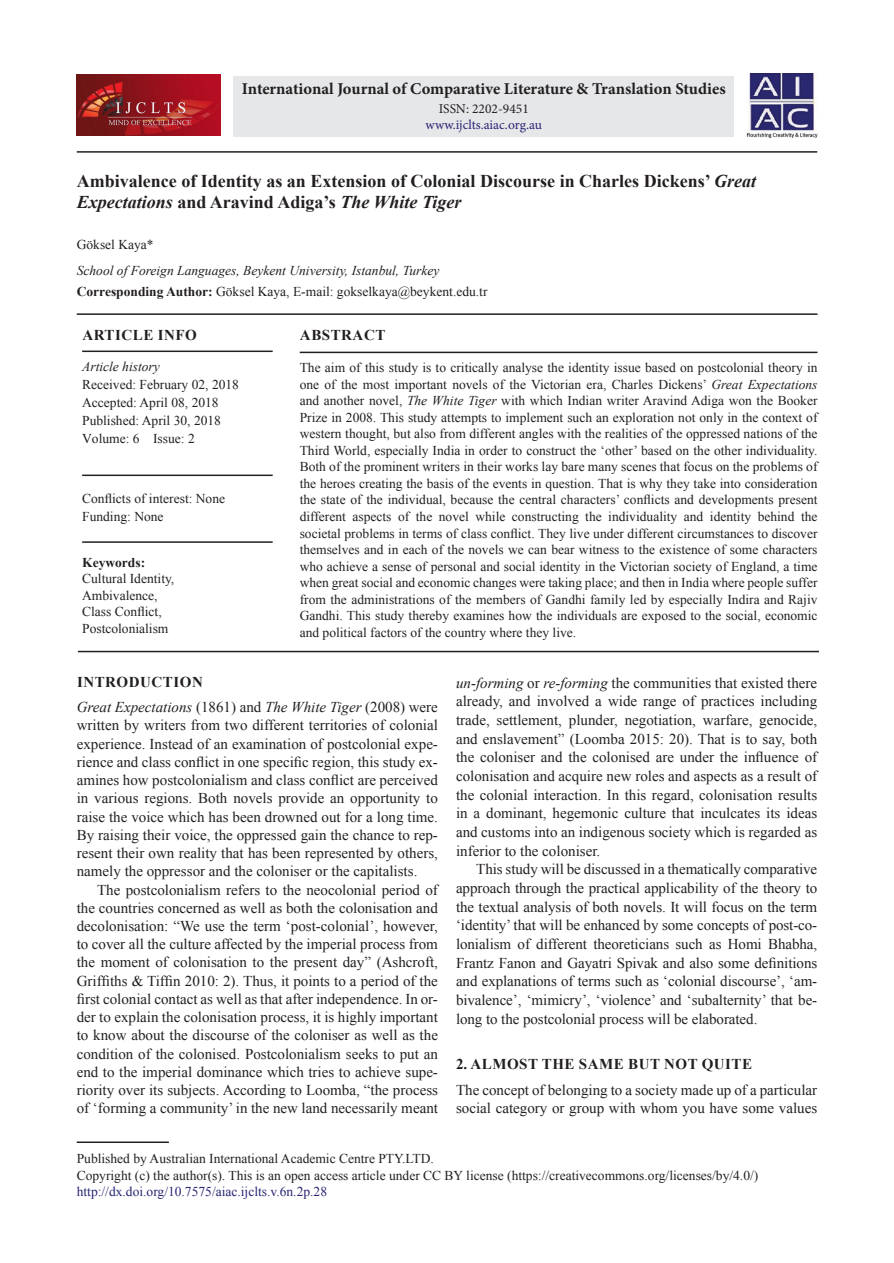
<style>
.page{position:relative;width:894px;height:1263px;background:#fff}
.page>*{position:absolute;margin:0;border:0;box-sizing:border-box;transform-origin:0 0}
.AT{font:700 18px/21px "Times New Roman";color:#231f20}
.J_Name{font:700 16.5px "Minion Pro";letter-spacing:-.005em;color:#231f20}
.TX{font:15px/18.6px "Times New Roman";color:#231f20;text-align:justify}
.TXFL{font:15px/18.3px "Times New Roman";color:#231f20;text-align:justify}
.ART_INFO{font:700 15px "Times New Roman";letter-spacing:.035em;color:#231f20}
.ABSH{font:700 15px "Times New Roman";letter-spacing:.035em;color:#231f20}
.ABS{font:13.5px/16.5px "Times New Roman";color:#231f20;text-align:justify}
.PUB_Details{font:13.5px/16.5px "Times New Roman";color:#231f20}
.HIS{font:13.5px/18px "Times New Roman";color:#231f20}
.KWD{font:13.5px/16.5px "Times New Roman";color:#231f20}
.ADD{font:13.5px "Times New Roman";color:#231f20}
.AFF{font:italic 13.5px "Times New Roman";color:#231f20}
.HIS_1{font:13.5px/18px "Times New Roman";color:#231f20}
.ISSN_Web{font:13.5px "Minion Pro";letter-spacing:-.005em;color:#282574}
.ISSN_Num{font:13.5px "Minion Pro";color:#231f20}
.AU{font:13.5px "Times New Roman";color:#231f20}
.s1{font-style:italic}
.s2{font-weight:700}
.s3{color:#282574}
</style>
<div class="page">
<hr style="left:77px;top:151px;width:739px;height:2px;background:#231f20">
<hr style="left:77px;top:313px;width:740px;height:2px;background:#231f20">
<hr style="left:299px;top:352px;width:518px;height:1px;background:#231f20">
<hr style="left:77px;top:1141px;width:92px;height:2px;background:#231f20">
<div style="left:233px;top:76px;width:500px;height:60px;background:#e6e7e9"></div>
<img style="left:746px;top:73px;width:70px;height:65px">
<img style="left:77px;top:74px;width:144px;height:61px">
<hr style="left:82px;top:350px;width:190px;height:2px;background:#231f20">
<hr style="left:82px;top:474px;width:190px;height:2px;background:#231f20">
<hr style="left:82px;top:541px;width:190px;height:2px;background:#231f20">
<hr style="left:78px;top:651px;width:740px;height:1px;background:#231f20">
<p class="J_Name" style="left:242px;top:77px;width:485px">International Journal of Comparative Literature &amp; Translation Studies</p>
<p class="ISSN_Num" style="left:438px;top:99px;width:92px">ISSN: 2202-9451</p>
<p class="ISSN_Web" style="left:425px;top:116px;width:118px">www.ijclts.aiac.org.au</p>
<p class="AT" style="left:77px;top:170px;width:680px">Ambivalence of Identity as an Extension of Colonial Discourse in Charles Dickens’ <span class="s1">Great<br>Expectations</span> and Aravind Adiga’s <span class="s1">The White Tiger</span></p>
<p class="AU" style="left:77px;top:235px;width:78px">Göksel Kaya*</p>
<p class="AFF" style="left:77px;top:261px;width:364px">School of Foreign Languages, Beykent University, Istanbul, Turkey</p>
<p class="ADD" style="left:77px;top:282px;width:412px"><span class="s2">Corresponding Author:</span> Göksel Kaya, E-mail: gokselkaya@beykent.edu.tr</p>
<p class="ABSH" style="left:300px;top:324px;width:87px">ABSTRACT</p>
<p class="ABS" style="left:299px;top:359px;width:519px">The aim of this study is to critically analyse the identity issue based on postcolonial theory in one of the most important novels of the Victorian era, Charles Dickens’ <span class="s1">Great Expectations </span>and another novel, <span class="s1">The White Tiger</span> with which Indian writer Aravind Adiga won the Booker Prize in 2008. This study attempts to implement such an exploration not only in the context of western thought, but also from different angles with the realities of the oppressed nations of the Third World, especially India in order to construct the ‘other’ based on the other individuality.<br>Both of the prominent writers in their works lay bare many scenes that focus on the problems of the heroes creating the basis of the events in question. That is why they take into consideration the state of the individual, because the central characters’ conflicts and developments present different aspects of the novel while constructing the individuality and identity behind the societal problems in terms of class conflict. They live under different circumstances to discover themselves and in each of the novels we can bear witness to the existence of some characters who achieve a sense of personal and social identity in the Victorian society of England, a time when great social and economic changes were taking place; and then in India where people suffer from the administrations of the members of Gandhi family led by especially Indira and Rajiv Gandhi. This study thereby examines how the individuals are exposed to the social, economic and political factors of the country where they live.</p>
<h1 class="ART_INFO" style="left:77px;top:671px;width:127px">INTRODUCTION</h1>
<p class="TXFL" style="left:77px;top:697px;width:362px"><span class="s1">Great Expectations</span> (1861) and <span class="s1">The White Tiger</span> (2008) were written by writers from two different territories of colonial experience. Instead of an examination of postcolonial expe&shy;rience and class conflict in one specific region, this study ex&shy;amines how postcolonialism and class conflict are perceived in various regions. Both novels provide an opportunity to raise the voice which has been drowned out for a long time.<br>By raising their voice, the oppressed gain the chance to rep&shy;resent their own reality that has been represented by others, namely the oppressor and the coloniser or the capitalists.</p>
<p class="TX" style="left:77px;top:880px;width:362px;text-indent:20px">The postcolonialism refers to the neocolonial period of the countries concerned as well as both the colonisation and decolonisation: “We use the term ‘post-colonial’, however, to cover all the culture affected by the imperial process from the moment of colonisation to the present day” (Ashcroft, Griffiths &amp; Tiffin 2010: 2). Thus, it points to a period of the first colonial contact as well as that after independence. In or&shy;der to explain the colonisation process, it is highly important to know about the discourse of the coloniser as well as the condition of the colonised. Postcolonialism seeks to put an end to the imperial dominance which tries to achieve supe&shy;riority over its subjects. According to Loomba, “the process of ‘forming a community’ in the new land necessarily meant</p>
<p class="PUB_Details" style="left:77px;top:1150px;width:682px">Published by Australian International Academic Centre PTY.LTD.<br>Copyright (c) the author(s). This is an open access article under CC BY license (https://creativecommons.org/licenses/by/4.0/) <span class="s3">http://dx.doi.org/10.7575/aiac.ijclts.v.6n.2p.28</span></p>
<p class="ART_INFO" style="left:82px;top:324px;width:116px">ARTICLE INFO</p>
<p class="HIS" style="left:82px;top:357px;width:158px"><span class="s1">Article history<br></span>Received: February 02, 2018<br>Accepted: April 08, 2018<br>Published: April 30, 2018<br>Volume: 6 Issue: 2</p>
<p class="HIS_1" style="left:82px;top:489px;width:144px">Conflicts of interest: None<br>Funding: None</p>
<p class="KWD" style="left:82px;top:553px;width:94px"><span class="s2">Keywords:<br></span>Cultural Identity,<br>Ambivalence,<br>Class Conflict,<br>Postcolonialism</p>
<p class="TX" style="left:456px;top:672px;width:362px"><span class="s1">un-forming</span> or <span class="s1">re-forming</span> the communities that existed there already, and involved a wide range of practices including trade, settlement, plunder, negotiation, warfare, genocide, and enslavement” (Loomba 2015: 20). That is to say, both the coloniser and the colonised are under the influence of colonisation and acquire new roles and aspects as a result of the colonial interaction. In this regard, colonisation results in a dominant, hegemonic culture that inculcates its ideas and customs into an indigenous society which is regarded as inferior to the coloniser.</p>
<p class="TX" style="left:456px;top:859px;width:362px;text-indent:20px">This study will be discussed in a thematically comparative approach through the practical applicability of the theory to the textual analysis of both novels. It will focus on the term ‘identity’ that will be enhanced by some concepts of post-co&shy;lonialism of different theoreticians such as Homi Bhabha, Frantz Fanon and Gayatri Spivak and also some definitions and explanations of terms such as ‘colonial discourse’, ‘am&shy;bivalence’, ‘mimicry’, ‘violence’ and ‘subalternity’ that be&shy;long to the postcolonial process will be elaborated.</p>
<h1 class="ART_INFO" style="left:456px;top:1053px;width:297px">2. ALMOST THE SAME BUT NOT QUITE</h1>
<p class="TXFL" style="left:456px;top:1079px;width:362px">The concept of belonging to a society made up of a particular social category or group with whom you have some values</p>
</div>
